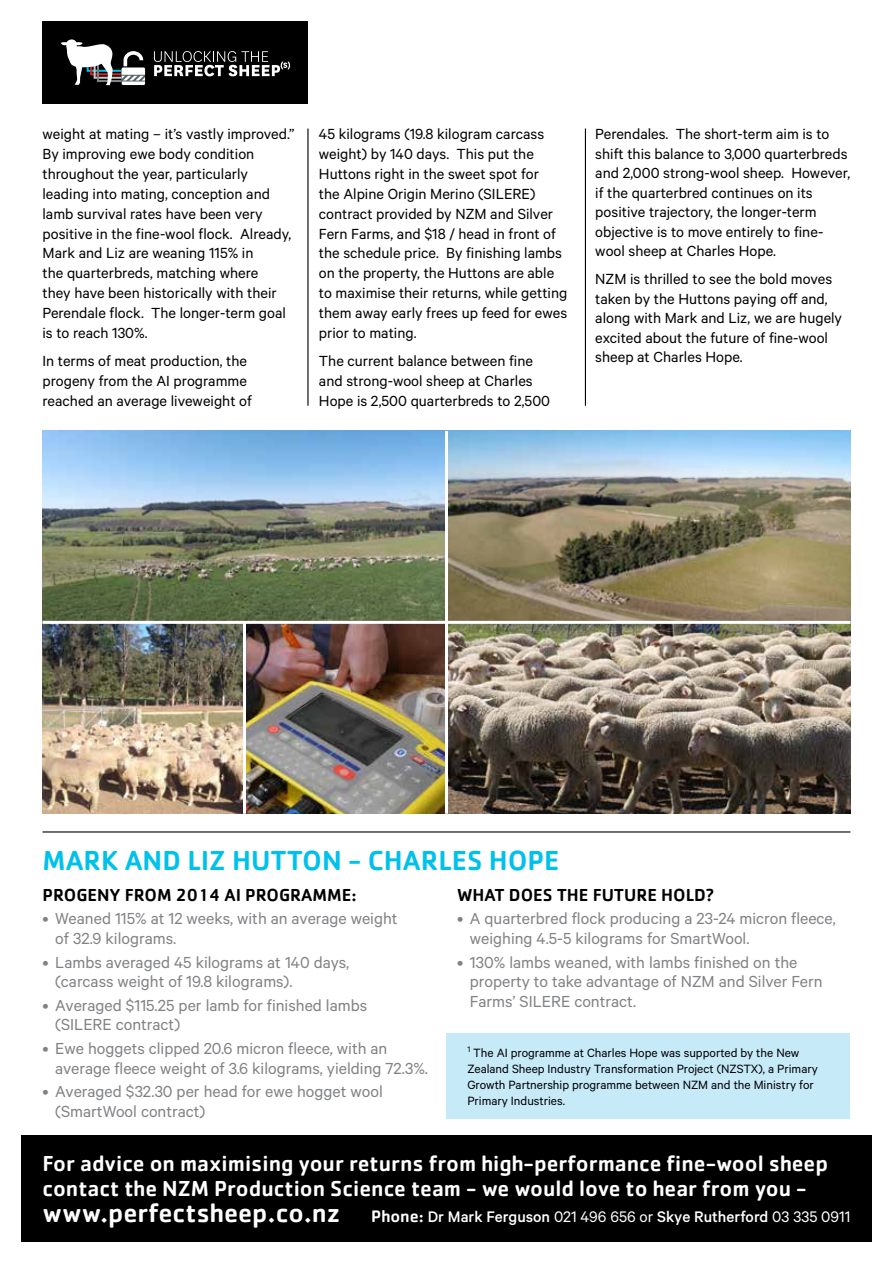
<style>
.page{position:relative;width:893px;height:1263px;background:#fff}
.page>*{position:absolute;margin:0;border:0;box-sizing:border-box;transform-origin:0 0}
.t1{font:500 28.5px "Cachet Pro";color:#00c1ec}
.t2{font:500 22.5px/25.5px "Cachet Pro";color:#fff}
.t3{font:18px/19.5px "Calibre";color:#808285}
.t4{font:500 18px "Cachet Pro";color:#000}
.t5{font:500 17.25px "Calibre";color:#fff}
.t6{font:16.5px/19.8px "Calibre";color:#000}
.t7{font:13.5px/16.2px "Calibre";color:#000}
.s1{font-family:"Cachet Pro";font-size:27px}
.s2{font-family:"Cachet Pro"}
.s3{font-weight:400}
</style>
<div class="page">
<div style="left:21px;top:1135px;width:851px;height:107px;background:#000"></div>
<div style="left:446px;top:1034px;width:404px;height:85px;background:#c6eaf8"></div>
<div style="left:43px;top:21px;width:265px;height:82px;background:#000"></div>
<svg style="left:61px;top:39px;width:84px;height:46px"></svg>
<svg style="left:154px;top:51px;width:136px;height:25px"></svg>
<img style="left:43px;top:431px;width:807px;height:383px">
<hr style="left:445px;top:431px;width:3px;height:383px;background:#fff">
<hr style="left:43px;top:621px;width:807px;height:3px;background:#fff">
<hr style="left:243px;top:622px;width:3px;height:192px;background:#fff">
<hr style="left:43px;top:831px;width:807px;height:1px;background:#000">
<hr style="left:307px;top:128px;width:2px;height:278px;background:#000">
<hr style="left:585px;top:128px;width:1px;height:278px;background:#000">
<p class="t6" style="left:43px;top:124px;width:253px">weight at mating – it’s vastly improved.” By improving ewe body condition throughout the year, particularly leading into mating, conception and lamb survival rates have been very positive in the fine-wool flock. Already, Mark and Liz are weaning 115% in<br>the quarterbreds, matching where<br>they have been historically with their Perendale flock. The longer-term goal is to reach 130%.</p>
<p class="t6" style="left:43px;top:350px;width:211px">In terms of meat production, the progeny from the AI programme reached an average liveweight of</p>
<p class="t6" style="left:319px;top:124px;width:250px">45 kilograms (19.8 kilogram carcass weight) by 140 days. This put the Huttons right in the sweet spot for<br>the Alpine Origin Merino (SILERE) contract provided by NZM and Silver Fern Farms, and $18 / head in front of the schedule price. By finishing lambs on the property, the Huttons are able to maximise their returns, while getting them away early frees up feed for ewes prior to mating.</p>
<p class="t6" style="left:319px;top:350px;width:233px">The current balance between fine and strong-wool sheep at Charles<br>Hope is 2,500 quarterbreds to 2,500</p>
<p class="t6" style="left:595px;top:124px;width:256px">Perendales. The short-term aim is to shift this balance to 3,000 quarterbreds and 2,000 strong-wool sheep. However, if the quarterbred continues on its positive trajectory, the longer-term objective is to move entirely to fine&shy;wool sheep at Charles Hope.</p>
<p class="t6" style="left:595px;top:269px;width:248px">NZM is thrilled to see the bold moves taken by the Huttons paying off and, along with Mark and Liz, we are hugely excited about the future of fine-wool sheep at Charles Hope.</p>
<h1 class="t1" style="left:43px;top:843px;width:519px">MARK AND LIZ HUTTON - CHARLES HOPE</h1>
<p class="t4" style="left:43px;top:883px;width:316px">PROGENY FROM 2014 AI PROGRAMME:</p>
<p class="t3" style="left:55px;top:908px;width:344px;text-indent:-13px">• Weaned 115% at 12 weeks, with an average weight of 32.9 kilograms.</p>
<p class="t3" style="left:55px;top:952px;width:296px;text-indent:-13px">• Lambs averaged 45 kilograms at 140 days, (carcass weight of 19.8 kilograms).</p>
<p class="t3" style="left:55px;top:995px;width:313px;text-indent:-13px">• Averaged $115.25 per lamb for finished lambs (SILERE contract)</p>
<p class="t3" style="left:55px;top:1038px;width:374px;text-indent:-13px">• Ewe hoggets clipped 20.6 micron fleece, with an average fleece weight of 3.6 kilograms, yielding 72.3%.</p>
<p class="t3" style="left:55px;top:1081px;width:329px;text-indent:-13px">• Averaged $32.30 per head for ewe hogget wool (SmartWool contract)</p>
<p class="t4" style="left:457px;top:883px;width:259px">WHAT DOES THE FUTURE HOLD?</p>
<p class="t3" style="left:470px;top:908px;width:368px;text-indent:-13px">• A quarterbred flock producing a 23-24 micron fleece, weighing 4.5-5 kilograms for SmartWool.</p>
<p class="t3" style="left:470px;top:952px;width:354px;text-indent:-13px">• 130% lambs weaned, with lambs finished on the property to take advantage of NZM and Silver Fern<br>Farms’ SILERE contract.</p>
<p class="t7" style="left:467px;top:1044px;width:352px"><sup>1</sup> The AI programme at Charles Hope was supported by the New Zealand Sheep Industry Transformation Project (NZSTX), a Primary Growth Partnership programme between NZM and the Ministry for Primary Industries.</p>
<h2 class="t2" style="left:43px;top:1150px;width:787px">For advice on maximising your returns from high-performance fine-wool sheep contact the NZM Production Science team - we would love to hear from you -</h2>
<p class="t5" style="left:43px;top:1206px;width:809px"><span class="s1">www.perfectsheep.co.nz</span> <span class="s2">Phone:</span> Dr Mark Ferguson <span class="s3">021 496 656 or</span> Skye Rutherford <span class="s3">03 335 0911</span></p>
</div>
